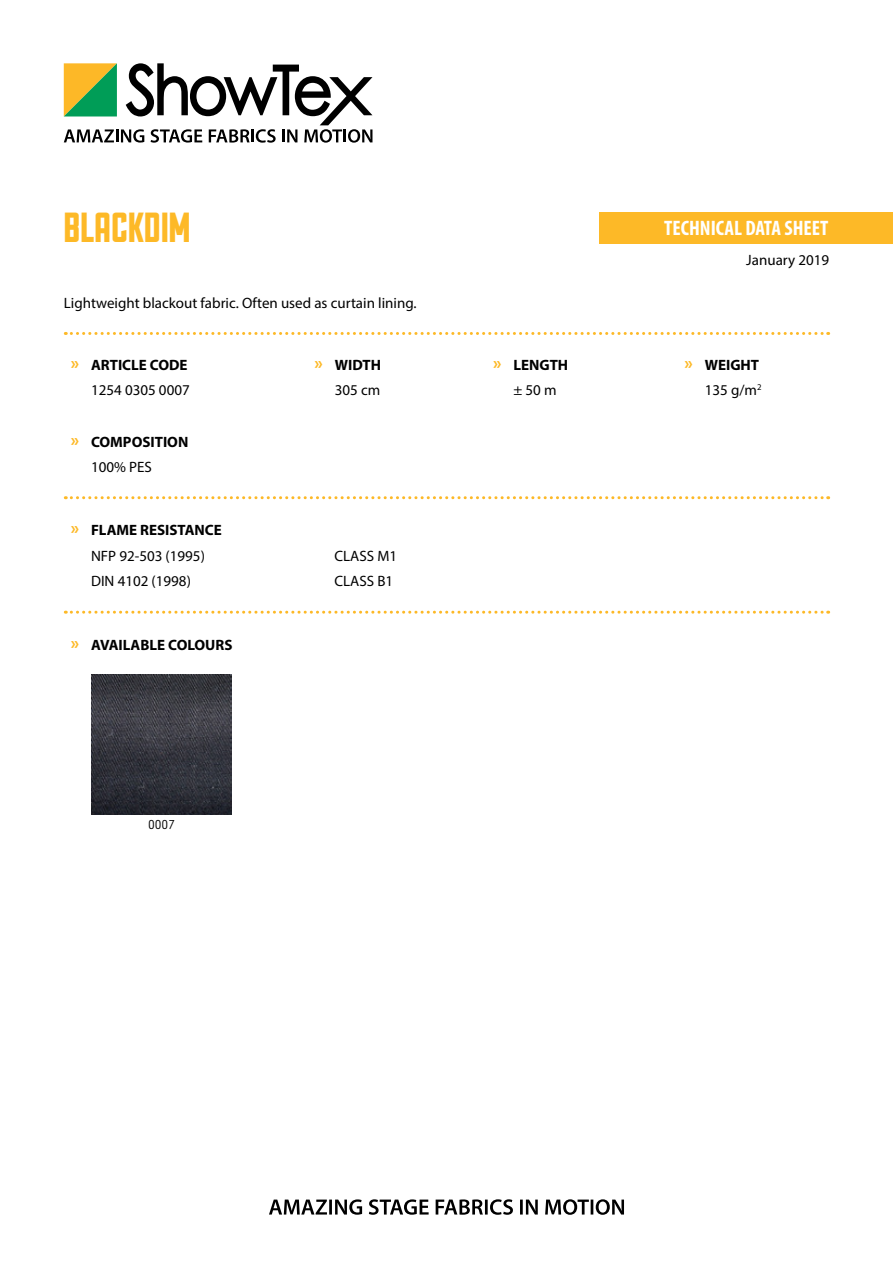
<style>
.page{position:relative;width:893px;height:1263px;background:#fff}
.page>*{position:absolute;margin:0;border:0;box-sizing:border-box;transform-origin:0 0}
.t1{font:42px "Sullivan Show Tex";letter-spacing:.01em;color:#fdb927}
.t2{font:700 condensed 21px "Myriad Pro";color:#fff}
.t3{font:15px "Myriad Pro";color:#000}
.t4{font:700 15px/25.5px "Myriad Pro";color:#000}
.t5{font:13.5px "Orator Std";color:#000}
.s1{font-size:18px;color:#fdb927}
.s2{font-weight:400}
</style>
<div class="page">
<svg style="left:269px;top:1199px;width:355px;height:16px"></svg>
<svg style="left:64px;top:63px;width:308px;height:80px"></svg>
<svg style="left:65px;top:332px;width:764px;height:3px"></svg>
<svg style="left:65px;top:496px;width:764px;height:3px"></svg>
<svg style="left:65px;top:611px;width:764px;height:3px"></svg>
<div style="left:600px;top:212px;width:293px;height:31px;background:#fdb927"></div>
<img style="left:92px;top:675px;width:139px;height:139px">
<h1 class="t1" style="left:64px;top:205px;width:128px">BLACKDIM</h1>
<p class="t3" style="left:64px;top:293px;width:354px">Lightweight blackout fabric. Often used as curtain lining.</p>
<h2 class="t2" style="left:664px;top:215px;width:166px">TECHNICAL DATA SHEET</h2>
<p class="t3" style="left:746px;top:251px;width:84px">January 2019</p>
<p class="t4" style="left:71px;top:351px;width:118px"><span class="s1">»</span> ARTICLE CODE</p>
<p class="t4" style="left:314px;top:351px;width:68px"><span class="s1">»</span> WIDTH</p>
<p class="t4" style="left:493px;top:351px;width:77px"><span class="s1">»</span> LENGTH</p>
<p class="t4" style="left:684px;top:351px;width:76px"><span class="s1">»</span> WEIGHT</p>
<p class="t3" style="left:91px;top:381px;width:100px">1254 0305 0007</p>
<p class="t3" style="left:335px;top:381px;width:47px">305 cm</p>
<p class="t3" style="left:513px;top:381px;width:45px">± 50 m</p>
<p class="t3" style="left:705px;top:381px;width:58px">135 g/m<sup>2</sup></p>
<p class="t4" style="left:91px;top:429px;width:99px;text-indent:-20px"><span class="s1">»</span> COMPOSITION<br><span class="s2">100% PES</span></p>
<p class="t4" style="left:71px;top:517px;width:153px;text-align:center"><span class="s1">»</span> FLAME RESISTANCE<br><span class="s2">NFP 92-503 (1995)</span></p>
<p class="t3" style="left:334px;top:546px;width:64px">CLASS M1</p>
<p class="t3" style="left:91px;top:572px;width:101px">DIN 4102 (1998)</p>
<p class="t3" style="left:334px;top:572px;width:60px">CLASS B1</p>
<p class="t4" style="left:71px;top:631px;width:163px"><span class="s1">»</span> AVAILABLE COLOURS</p>
<p class="t5" style="left:147px;top:815px;width:30px">0007</p>
</div>
